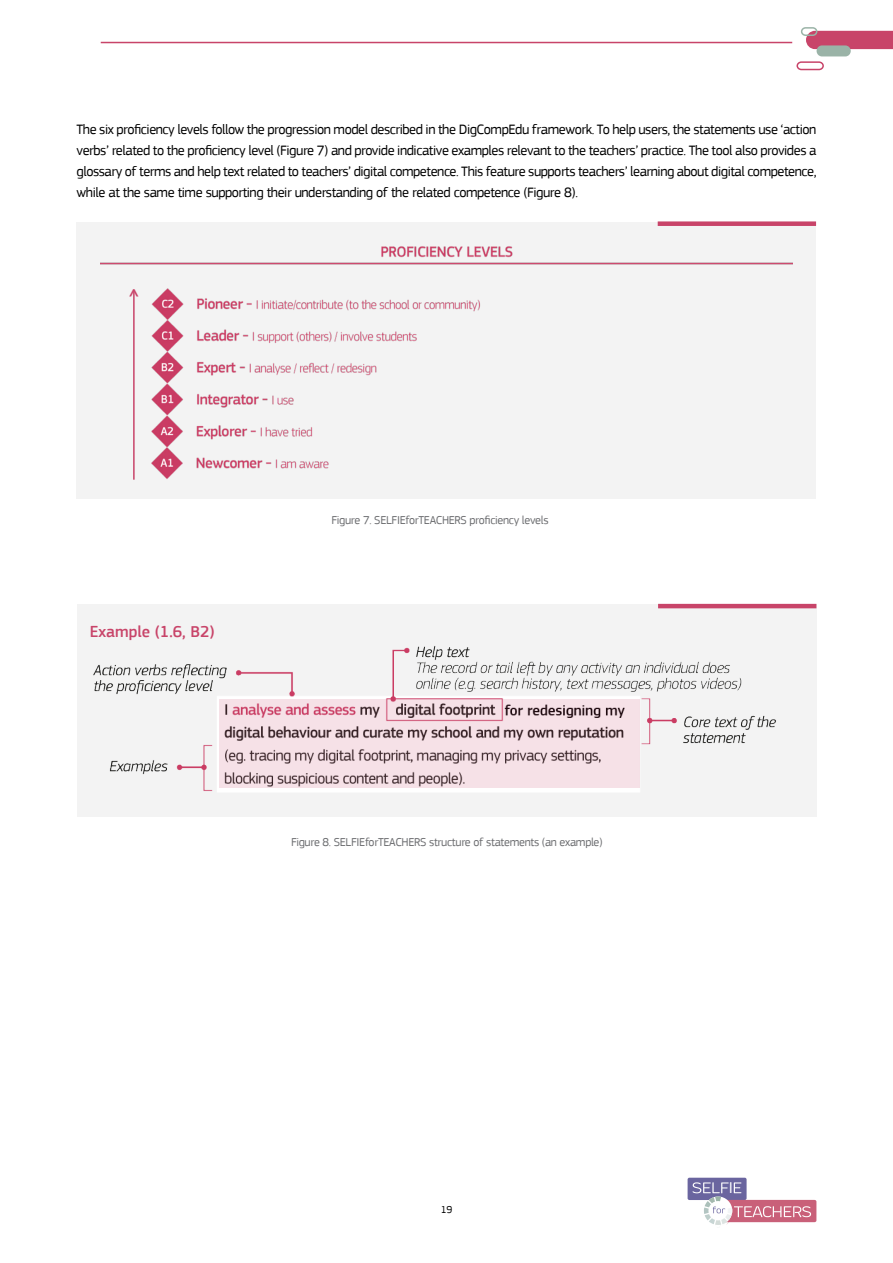
<style>
.page{position:relative;width:893px;height:1263px;background:#fff}
.page>*{position:absolute;margin:0;border:0;box-sizing:border-box;transform-origin:0 0}
.Figura_X{font:500 18px "PF Square Sans Pro";color:#c84469}
.Body{font:500 16.5px "PF Square Sans Pro";color:#c84469}
.t1{font:16.5px "PF Square Sans Pro";color:#fff}
.Body-2{font:14.25px/21px "PF Square Sans Pro";letter-spacing:-.03em;color:#000;text-align:justify}
.Figura_X-2{font:12px "PF Square Sans Pro";letter-spacing:-.025em;color:#6c6d70}
.t2{font:10.5px "PF Square Sans Pro";color:#000}
</style>
<div class="page">
<div style="left:688px;top:1178px;width:59px;height:22px;background:#6a659f;border-radius:2px"></div>
<svg style="left:692px;top:1182px;width:124px;height:43px"></svg>
<div style="left:77px;top:222px;width:739px;height:277px;background:#f3f3f3"></div>
<div style="left:77px;top:605px;width:739px;height:212px;background:#f3f3f3"></div>
<div style="left:660px;top:221px;width:154px;height:5px;background:#c84469"></div>
<hr style="left:660px;top:604px;width:154px;height:4px;background:#c84469">
<img style="left:101px;top:246px;width:691px;height:233px">
<svg style="left:806px;top:31px;width:87px;height:18px"></svg>
<svg style="left:796px;top:61px;width:28px;height:10px"></svg>
<div style="left:801px;top:27px;width:16px;height:9px;border:2px solid #9ab3a7;border-radius:4px"></div>
<div style="left:817px;top:45px;width:34px;height:11px;background:#9ab3a7;border-radius:5px"></div>
<img style="left:93px;top:646px;width:683px;height:146px">
<svg style="left:219px;top:699px;width:420px;height:88px;background:#ddc6cc"></svg>
<hr style="left:133px;top:291px;width:2px;height:189px;background:#c84469">
<hr style="left:101px;top:42px;width:691px;height:1px;background:#c84469">
<p class="Body-2" style="left:77px;top:119px;width:741px">The six proficiency levels follow the progression model described in the DigCompEdu framework. To help users, the statements use ‘action verbs’ related to the proficiency level (Figure 7) and provide indicative examples relevant to the teachers’ practice. The tool also provides a glossary of terms and help text related to teachers’ digital competence. This feature supports teachers’ learning about digital competence, while at the same time supporting their understanding of the related competence (Figure 8).</p>
<p class="Figura_X" style="left:123px;top:298px;width:12px;rotate:-90deg">&gt;</p>
<p class="Body" style="left:90px;top:621px;width:126px">Example (1.6, B2)</p>
<p class="Figura_X-2" style="left:332px;top:513px;width:219px">Figure 7. SELFIEforTEACHERS proficiency levels</p>
<p class="Figura_X-2" style="left:291px;top:835px;width:313px">Figure 8. SELFIEforTEACHERS structure of statements (an example)</p>
<p class="t2" style="left:441px;top:1203px;width:13px">19</p>
<p class="t1" style="left:729px;top:1178px;width:6px">I</p>
</div>
